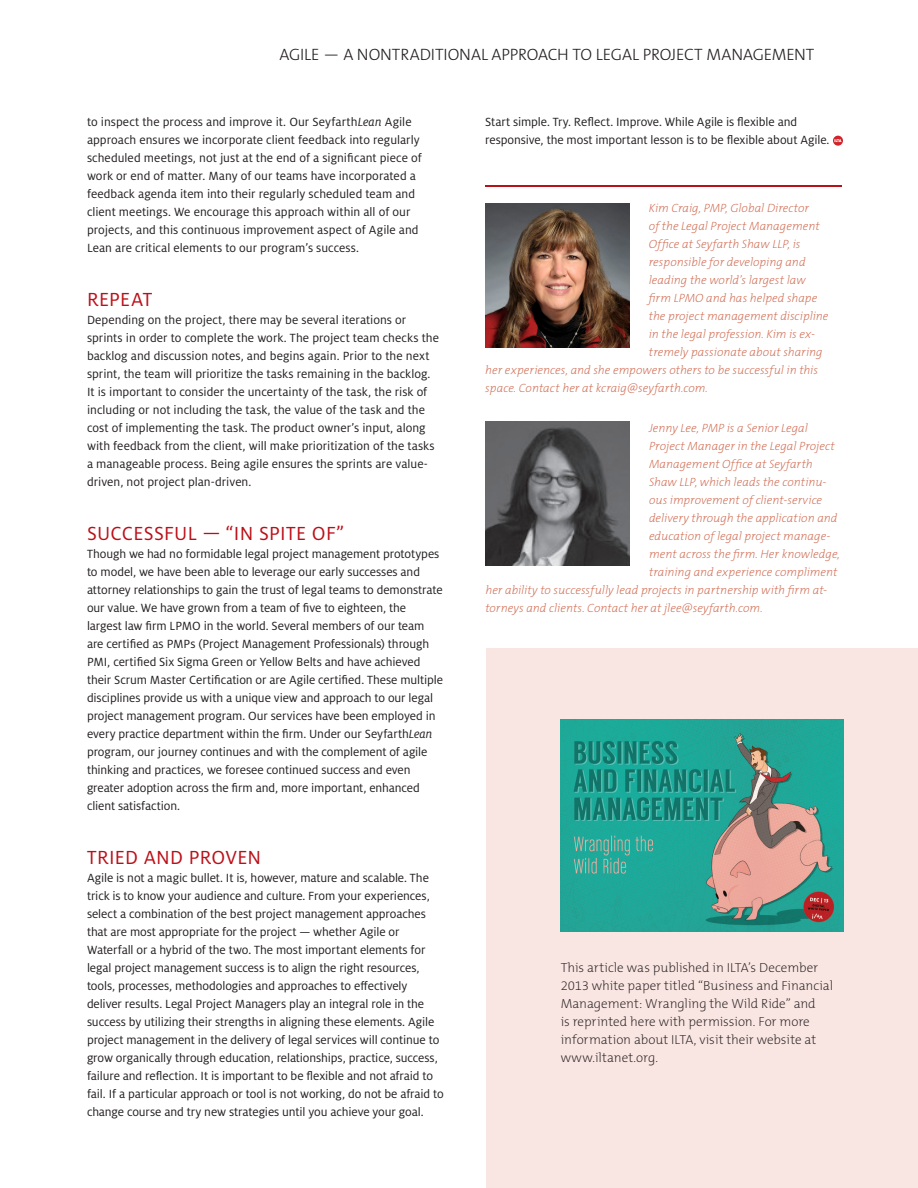
<style>
.page{position:relative;width:918px;height:1188px;background:#fff}
.page>*{position:absolute;margin:0;border:0;box-sizing:border-box;transform-origin:0 0}
.subhead{font:21px "Milo OT";letter-spacing:.01em;color:#bb1018}
.t1{font:300 16.5px "The Mix B3";letter-spacing:-.005em;color:#231f20}
.Copy_First_Paragraph{font:13.2px/18px "Milo OT";letter-spacing:-.005em;color:#231f20}
.t2{font:200 13.2px/18px "The Mix B2";letter-spacing:-.005em;color:#231f20}
.t3{font:italic 200 12px "The Mix B2";color:#cf674d}
.s1{font-style:italic}
</style>
<div class="page">
<div style="left:486px;top:649px;width:432px;height:539px;background:#f9e5e1"></div>
<img style="left:561px;top:719px;width:282px;height:212px">
<svg style="left:833px;top:136px;width:10px;height:10px"></svg>
<svg style="left:834px;top:139px;width:8px;height:3px"></svg>
<hr style="left:485px;top:186px;width:357px;height:1px;background:#bb1018">
<img style="left:485px;top:204px;width:144px;height:144px">
<img style="left:485px;top:422px;width:144px;height:144px">
<p class="t1" style="left:280px;top:46px;width:536px">AGILE — A NONTRADITIONAL APPROACH TO LEGAL PROJECT MANAGEMENT</p>
<p class="Copy_First_Paragraph" style="left:87px;top:113px;width:336px">to inspect the process and improve it. Our Seyfarth<span class="s1">Lean</span> Agile approach ensures we incorporate client feedback into regularly scheduled meetings, not just at the end of a significant piece of work or end of matter. Many of our teams have incorporated a feedback agenda item into their regularly scheduled team and client meetings. We encourage this approach within all of our projects, and this continuous improvement aspect of Agile and Lean are critical elements to our program’s success.</p>
<p class="subhead" style="left:87px;top:288px;width:67px">REPEAT</p>
<p class="Copy_First_Paragraph" style="left:87px;top:311px;width:353px">Depending on the project, there may be several iterations or sprints in order to complete the work. The project team checks the backlog and discussion notes, and begins again. Prior to the next sprint, the team will prioritize the tasks remaining in the backlog.<br>It is important to consider the uncertainty of the task, the risk of including or not including the task, the value of the task and the cost of implementing the task. The product owner’s input, along with feedback from the client, will make prioritization of the tasks a manageable process. Being agile ensures the sprints are value&shy;driven, not project plan-driven.</p>
<p class="subhead" style="left:87px;top:522px;width:259px">SUCCESSFUL — “IN SPITE OF”</p>
<p class="Copy_First_Paragraph" style="left:87px;top:545px;width:358px">Though we had no formidable legal project management prototypes to model, we have been able to leverage our early successes and attorney relationships to gain the trust of legal teams to demonstrate our value. We have grown from a team of five to eighteen, the largest law firm LPMO in the world. Several members of our team are certified as PMPs (Project Management Professionals) through PMI, certified Six Sigma Green or Yellow Belts and have achieved their Scrum Master Certification or are Agile certified. These multiple disciplines provide us with a unique view and approach to our legal project management program. Our services have been employed in every practice department within the firm. Under our Seyfarth<span class="s1">Lean </span>program, our journey continues and with the complement of agile thinking and practices, we foresee continued success and even greater adoption across the firm and, more important, enhanced client satisfaction.</p>
<p class="subhead" style="left:87px;top:846px;width:176px">TRIED AND PROVEN</p>
<p class="Copy_First_Paragraph" style="left:87px;top:869px;width:358px">Agile is not a magic bullet. It is, however, mature and scalable. The trick is to know your audience and culture. From your experiences, select a combination of the best project management approaches that are most appropriate for the project — whether Agile or Waterfall or a hybrid of the two. The most important elements for legal project management success is to align the right resources, tools, processes, methodologies and approaches to effectively deliver results. Legal Project Managers play an integral role in the success by utilizing their strengths in aligning these elements. Agile project management in the delivery of legal services will continue to grow organically through education, relationships, practice, success, failure and reflection. It is important to be flexible and not afraid to fail. If a particular approach or tool is not working, do not be afraid to change course and try new strategies until you achieve your goal.</p>
<p class="Copy_First_Paragraph" style="left:485px;top:113px;width:346px">Start simple. Try. Reflect. Improve. While Agile is flexible and responsive, the most important lesson is to be flexible about Agile.</p>
<p class="t3" style="left:649px;top:202px;width:162px">Kim Craig, PMP, Global Director</p>
<p class="t3" style="left:649px;top:220px;width:172px">of the Legal Project Management</p>
<p class="t3" style="left:649px;top:238px;width:153px">Office at Seyfarth Shaw LLP, is</p>
<p class="t3" style="left:649px;top:256px;width:158px">responsible for developing and</p>
<p class="t3" style="left:649px;top:274px;width:158px">leading the world’s largest law</p>
<p class="t3" style="left:649px;top:292px;width:170px">firm LPMO and has helped shape</p>
<p class="t3" style="left:649px;top:310px;width:181px">the project management discipline</p>
<p class="t3" style="left:649px;top:328px;width:168px">in the legal profession. Kim is ex-</p>
<p class="t3" style="left:649px;top:346px;width:175px">tremely passionate about sharing</p>
<p class="t3" style="left:485px;top:364px;width:334px">her experiences, and she empowers others to be successful in this</p>
<p class="t3" style="left:485px;top:382px;width:224px">space. Contact her at kcraig@seyfarth.com.</p>
<p class="t3" style="left:649px;top:421px;width:160px">Jenny Lee, PMP is a Senior Legal</p>
<p class="t3" style="left:649px;top:439px;width:187px">Project Manager in the Legal Project</p>
<p class="t3" style="left:649px;top:457px;width:165px">Management Office at Seyfarth</p>
<p class="t3" style="left:649px;top:475px;width:179px">Shaw LLP, which leads the continu-</p>
<p class="t3" style="left:649px;top:493px;width:175px">ous improvement of client-service</p>
<p class="t3" style="left:649px;top:511px;width:190px">delivery through the application and</p>
<p class="t3" style="left:649px;top:529px;width:183px">education of legal project manage-</p>
<p class="t3" style="left:649px;top:547px;width:192px">ment across the firm. Her knowledge,</p>
<p class="t3" style="left:649px;top:565px;width:190px">training and experience compliment</p>
<p class="t3" style="left:485px;top:583px;width:343px">her ability to successfully lead projects in partnership with firm at-</p>
<p class="t3" style="left:485px;top:601px;width:279px">torneys and clients. Contact her at jlee@seyfarth.com.</p>
<p class="t2" style="left:561px;top:959px;width:274px">This article was published in ILTA’s December 2013 white paper titled “Business and Financial Management: Wrangling the Wild Ride” and<br>is reprinted here with permission. For more information about ILTA, visit their website at www.iltanet.org.</p>
</div>
